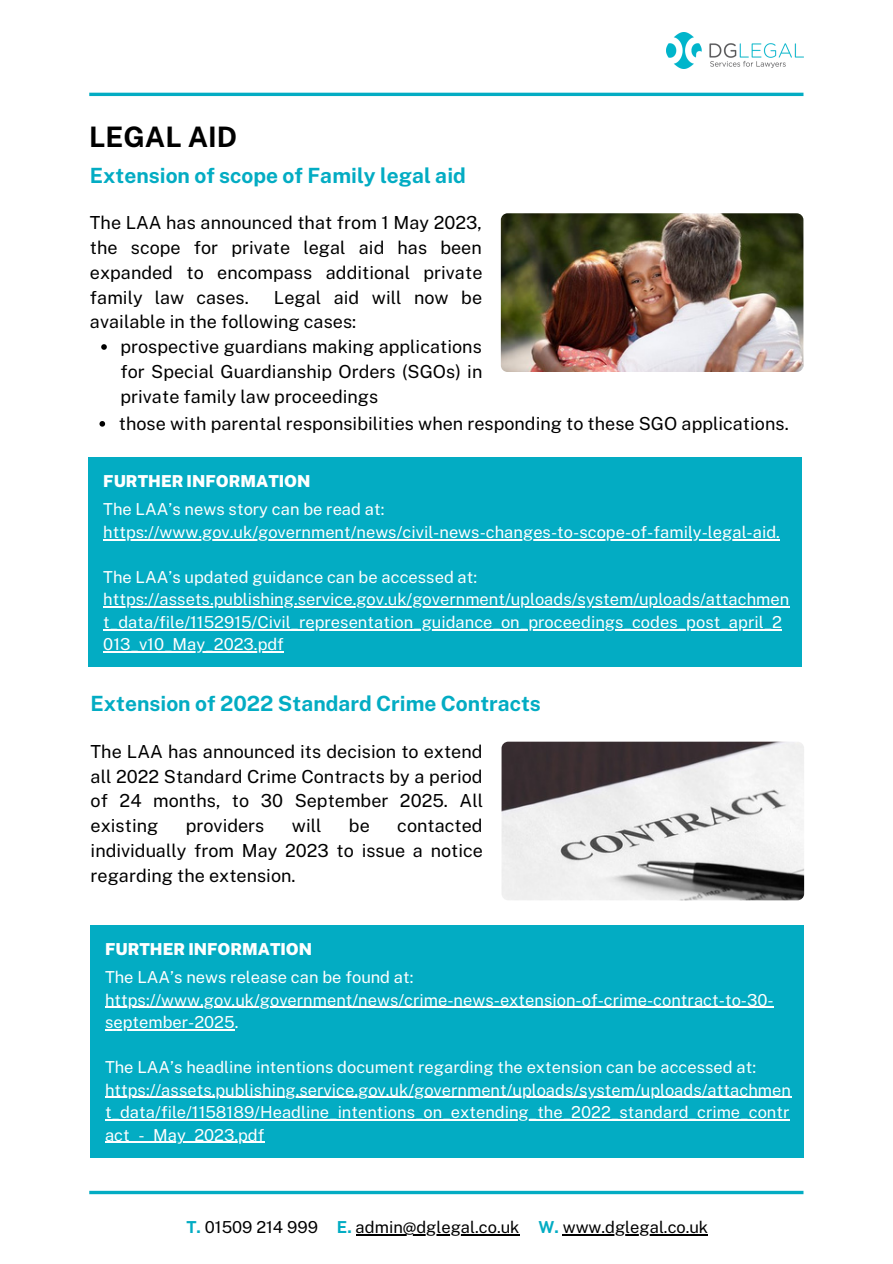
<style>
.page{position:relative;width:893px;height:1264px;background:#fff}
.page>*{position:absolute;margin:0;border:0;box-sizing:border-box;transform-origin:0 0}
.t1{font:700 28.2px "Public Sans";color:#000}
.t2{font:700 21px "Public Sans";color:#03acc3}
.t3{font:18px/24.8px "Public Sans";color:#000;text-align:justify}
.t4{font:16.5px/22.5px "Public Sans";color:#fff}
.t5{font:16.5px "Public Sans";color:#000}
.t6{font:900 16.5px "Public Sans";color:#fff}
.s1{font-weight:700;color:#03acc3}
</style>
<div class="page">
<hr style="left:89px;top:93px;width:714px;height:3px;background:#03acc3">
<svg style="left:89px;top:1190px;width:714px;height:4px;background:#36bdcf"></svg>
<img style="left:666px;top:32px;width:137px;height:36px">
<div style="left:88px;top:457px;width:713px;height:209px;background:#03acc3"></div>
<img style="left:501px;top:213px;width:302px;height:159px;border-radius:7px">
<div style="left:90px;top:925px;width:713px;height:232px;background:#03acc3"></div>
<img style="left:501px;top:741px;width:303px;height:159px;border-radius:7px">
<hr style="left:105px;top:1006px;width:668px;height:1px;background:#fff">
<hr style="left:105px;top:1029px;width:130px;height:1px;background:#fff">
<hr style="left:105px;top:1096px;width:686px;height:1px;background:#fff">
<hr style="left:105px;top:1119px;width:684px;height:1px;background:#fff">
<hr style="left:105px;top:1141px;width:159px;height:1px;background:#fff">
<hr style="left:103px;top:539px;width:673px;height:1px;background:#fff">
<hr style="left:103px;top:606px;width:686px;height:1px;background:#fff">
<hr style="left:103px;top:629px;width:678px;height:1px;background:#fff">
<hr style="left:103px;top:651px;width:181px;height:1px;background:#fff">
<svg style="left:101px;top:344px;width:6px;height:6px"></svg>
<hr style="left:355px;top:1234px;width:164px;height:1px;background:#000">
<hr style="left:562px;top:1234px;width:146px;height:1px;background:#000">
<svg style="left:99px;top:421px;width:6px;height:5px"></svg>
<p class="t1" style="left:89px;top:120px;width:149px">LEGAL AID</p>
<p class="t2" style="left:90px;top:163px;width:377px">Extension of scope of Family legal aid</p>
<p class="t3" style="left:90px;top:210px;width:394px">The LAA has announced that from 1 May 2023, the scope for private legal aid has been expanded to encompass additional private family law cases.</p>
<p class="t3" style="left:90px;top:285px;width:393px;text-indent:184px">Legal aid will now be available in the following cases:</p>
<p class="t3" style="left:120px;top:334px;width:363px">prospective guardians making applications for Special Guardianship Orders (SGOs) in private family law proceedings</p>
<p class="t3" style="left:119px;top:411px;width:671px">those with parental responsibilities when responding to these SGO applications.</p>
<p class="t6" style="left:103px;top:471px;width:209px">FURTHER INFORMATION</p>
<p class="t4" style="left:103px;top:498px;width:283px">The LAA’s news story can be read at:</p>
<p class="t4" style="left:103px;top:520px;width:678px">https://www.gov.uk/government/news/civil-news-changes-to-scope-of-family-legal-aid.</p>
<p class="t4" style="left:103px;top:565px;width:375px">The LAA’s updated guidance can be accessed at:</p>
<p class="t4" style="left:103px;top:588px;width:687px">https://assets.publishing.service.gov.uk/government/uploads/system/uploads/attachmen t_data/file/1152915/Civil_representation_guidance_on_proceedings_codes_post_april_2<br>013_v10_May_2023.pdf</p>
<p class="t2" style="left:91px;top:691px;width:452px">Extension of 2022 Standard Crime Contracts</p>
<p class="t3" style="left:91px;top:739px;width:394px">The LAA has announced its decision to extend all 2022 Standard Crime Contracts by a period of 24 months, to 30 September 2025. All existing</p>
<p class="t3" style="left:91px;top:813px;width:394px;text-indent:306px">contacted individually from May 2023 to issue a notice regarding the extension.</p>
<p class="t3" style="left:186px;top:813px;width:80px">providers</p>
<p class="t3" style="left:292px;top:813px;width:31px">will</p>
<p class="t3" style="left:349px;top:813px;width:22px">be</p>
<p class="t6" style="left:105px;top:939px;width:209px">FURTHER INFORMATION</p>
<p class="t4" style="left:105px;top:965px;width:310px">The LAA’s news release can be found at:</p>
<p class="t4" style="left:105px;top:988px;width:670px">https://www.gov.uk/government/news/crime-news-extension-of-crime-contract-to-30- september-2025.</p>
<p class="t4" style="left:105px;top:1055px;width:652px">The LAA’s headline intentions document regarding the extension can be accessed at:</p>
<p class="t4" style="left:105px;top:1078px;width:687px;text-align:justify">https://assets.publishing.service.gov.uk/government/uploads/system/uploads/attachmen t_data/file/1158189/Headline_intentions_on_extending_the_2022_standard_crime_contr act_-_May_2023.pdf</p>
<p class="t5" style="left:186px;top:1217px;width:523px"><span class="s1">T.</span> 01509 214 999 <span class="s1">E.</span> admin@dglegal.co.uk <span class="s1">W.</span> www.dglegal.co.uk</p>
</div>
